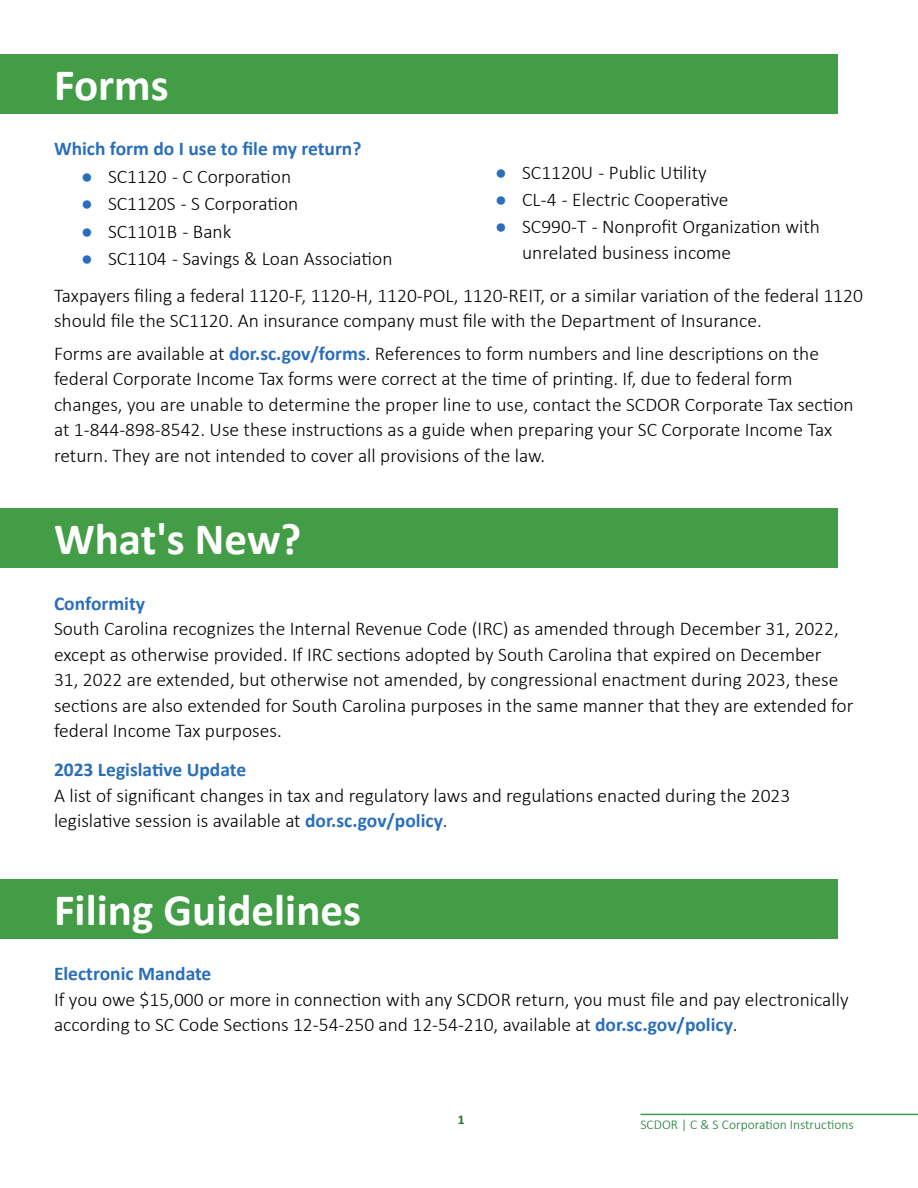
<style>
.page{position:relative;width:918px;height:1188px;background:#fff}
.page>*{position:absolute;margin:0;border:0;box-sizing:border-box;transform-origin:0 0}
.t1{font:700 45px "Calibri";color:#fff}
.t2{font:300 19.5px/25.5px "Calibri";color:#000}
.t3{font:700 19.5px "Calibri";color:#2a6ebb}
.t4{font:300 13.5px "Calibri";color:#18792f}
.t5{font:700 13.5px "Calibri";color:#18792f}
.s1{font-family:"Arial";font-weight:400;color:#2a6ebb}
.s2{font-weight:700;color:#2a6ebb}
</style>
<div class="page">
<hr style="left:640px;top:1114px;width:278px;height:1px;background:#439c46">
<div style="left:0;top:54px;width:838px;height:59px;background:#439c46"></div>
<div style="left:0;top:509px;width:838px;height:59px;background:#439c46"></div>
<div style="left:0;top:879px;width:838px;height:60px;background:#439c46"></div>
<h1 class="t1" style="left:54px;top:53px;width:116px">Forms</h1>
<p class="t3" style="left:54px;top:135px;width:309px">Which form do I use to file my return?</p>
<p class="t2" style="left:81px;top:164px;width:212px"><span class="s1">●</span> SC1120 - C Corporation</p>
<p class="t2" style="left:81px;top:191px;width:219px"><span class="s1">●</span> SC1120S - S Corporation</p>
<p class="t2" style="left:81px;top:218px;width:152px"><span class="s1">●</span> SC1101B - Bank</p>
<p class="t2" style="left:81px;top:245px;width:313px"><span class="s1">●</span> SC1104 - Savings &amp; Loan Association</p>
<p class="t2" style="left:495px;top:159px;width:213px"><span class="s1">●</span> SC1120U - Public Utility</p>
<p class="t2" style="left:495px;top:186px;width:235px"><span class="s1">●</span> CL-4 - Electric Cooperative</p>
<p class="t2" style="left:522px;top:214px;width:299px;text-indent:-27px"><span class="s1">●</span> SC990-T - Nonprofit Organization with unrelated business income</p>
<p class="t2" style="left:54px;top:283px;width:810px">Taxpayers filing a federal 1120-F, 1120-H, 1120-POL, 1120-REIT, or a similar variation of the federal 1120 should file the SC1120. An insurance company must file with the Department of Insurance.</p>
<p class="t2" style="left:54px;top:340px;width:801px">Forms are available at <span class="s2">dor.sc.gov/forms</span>. References to form numbers and line descriptions on the federal Corporate Income Tax forms were correct at the time of printing. If, due to federal form changes, you are unable to determine the proper line to use, contact the SCDOR Corporate Tax section at 1-844-898-8542. Use these instructions as a guide when preparing your SC Corporate Income Tax return. They are not intended to cover all provisions of the law.</p>
<h1 class="t1" style="left:54px;top:508px;width:249px">What's New?</h1>
<p class="t3" style="left:54px;top:589px;width:93px">Conformity</p>
<p class="t2" style="left:54px;top:616px;width:801px">South Carolina recognizes the Internal Revenue Code (IRC) as amended through December 31, 2022, except as otherwise provided. If IRC sections adopted by South Carolina that expired on December<br>31, 2022 are extended, but otherwise not amended, by congressional enactment during 2023, these sections are also extended for South Carolina purposes in the same manner that they are extended for federal Income Tax purposes.</p>
<p class="t3" style="left:54px;top:756px;width:194px">2023 Legislative Update</p>
<p class="t2" style="left:54px;top:782px;width:738px">A list of significant changes in tax and regulatory laws and regulations enacted during the 2023 legislative session is available at <span class="s2">dor.sc.gov/policy</span>.</p>
<h1 class="t1" style="left:54px;top:878px;width:309px">Filing Guidelines</h1>
<p class="t3" style="left:54px;top:960px;width:159px">Electronic Mandate</p>
<p class="t2" style="left:54px;top:986px;width:796px">If you owe $15,000 or more in connection with any SCDOR return, you must file and pay electronically according to SC Code Sections 12-54-250 and 12-54-210, available at <span class="s2">dor.sc.gov/policy</span>.</p>
<p class="t5" style="left:458px;top:1110px;width:8px">1</p>
<p class="t4" style="left:640px;top:1116px;width:215px">SCDOR | C &amp; S Corporation Instructions</p>
</div>
